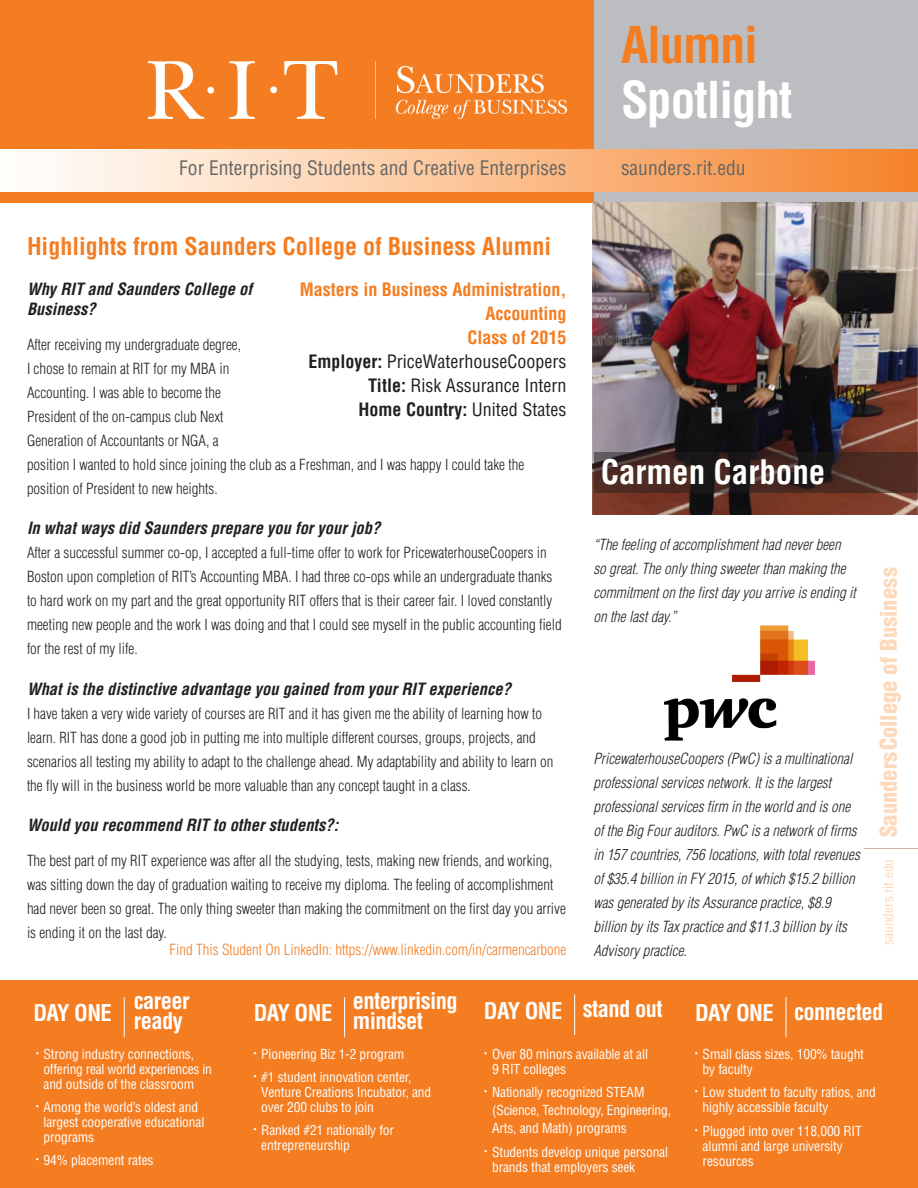
<style>
.page{position:relative;width:918px;height:1188px;background:#fff}
.page>*{position:absolute;margin:0;border:0;box-sizing:border-box;transform-origin:0 0}
.t1{font:700 condensed 49.5px "Helvetica LT Std";letter-spacing:-.025em;color:#fff}
.t2{font:700 condensed 49.5px "Helvetica LT Std";letter-spacing:-.025em;color:#f47d21}
.Large_Header{font:700 condensed 33px "Helvetica LT Std";color:#fff}
.t3{font:700 condensed 24px "Helvetica LT Std";color:#f47d21}
.t4{font:700 condensed 22.5px/19.5px "Helvetica LT Std";letter-spacing:-.025em;color:#fff}
.t5{font:900 condensed 22.5px "Helvetica LT Std";color:#fdd9bb}
.t6{font:condensed 19.5px "Helvetica LT Std";color:#656666}
.Body_Text{font:condensed 18px "Helvetica LT Std";color:#231f20}
.Body_Text-2{font:700 condensed 18px/24px "Helvetica LT Std";color:#f47d21;text-align:right}
.Body_Text-3{font:700 condensed 18px "Helvetica LT Std";color:#231f20}
.Body_Text-4{font:italic 700 condensed 16.5px "Helvetica LT Std";color:#231f20}
.Small_Header{font:italic 700 condensed 16.5px/19.5px "Helvetica LT Std";color:#231f20}
.Body_Text-5{font:300 condensed 15px/24px "Helvetica LT Std";color:#231f20}
.Sidebar{font:italic 300 condensed 15px/24px "Helvetica LT Std";color:#231f20}
.Body_Text-6{font:italic 300 condensed 15px/24px "Helvetica LT Std";color:#231f20}
.Body_Text-7{font:300 condensed 15px "Helvetica LT Std";color:#f47d21}
.t7{font:condensed 13.5px/15px "Helvetica LT Std";letter-spacing:-.01em;color:#fff}
.s1{font-weight:700}
.s2{font-weight:400}
</style>
<div class="page">
<div style="left:0;top:980px;width:918px;height:208px;background:#f47d21"></div>
<hr style="left:124px;top:997px;width:1px;height:40px;background:#fff">
<hr style="left:344px;top:997px;width:1px;height:40px;background:#fff">
<hr style="left:786px;top:997px;width:1px;height:40px;background:#fff">
<hr style="left:574px;top:995px;width:1px;height:40px;background:#fff">
<hr style="left:864px;top:848px;width:54px;height:1px;background:#ceb3a8">
<div style="left:0;top:147px;width:918px;height:47px;background:linear-gradient(to right,#fff,#f6852d)"></div>
<div style="left:594px;top:0;width:324px;height:148px;background:#bcbdc0"></div>
<div style="left:0;top:0;width:594px;height:148px;background:#f47d21"></div>
<div style="left:0;top:192px;width:594px;height:10px;background:#f47d21"></div>
<div style="left:594px;top:192px;width:324px;height:10px;background:#bcbdc0"></div>
<img style="left:148px;top:62px;width:418px;height:56px">
<img style="left:592px;top:202px;width:326px;height:312px">
<svg style="left:594px;top:452px;width:324px;height:41px;background:#3e2622"></svg>
<img style="left:664px;top:625px;width:151px;height:116px">
<h1 class="t2" style="left:621px;top:13px;width:138px">Alumni</h1>
<h1 class="t1" style="left:621px;top:69px;width:173px">Spotlight</h1>
<h3 class="t6" style="left:179px;top:156px;width:389px">For Enterprising Students and Creative Enterprises</h3>
<p class="t6" style="left:621px;top:156px;width:126px">saunders.rit.edu</p>
<h3 class="t3" style="left:27px;top:231px;width:526px">Highlights from Saunders College of Business Alumni</h3>
<p class="Small_Header" style="left:27px;top:280px;width:227px">Why RIT and Saunders College of<br>Business?</p>
<p class="Body_Text-5" style="left:27px;top:332px;width:499px">After receiving my undergraduate degree,<br>I chose to remain at RIT for my MBA in<br>Accounting. I was able to become the<br>President of the on-campus club Next<br>Generation of Accountants or NGA, a<br>position I wanted to hold since joining the club as a Freshman, and I was happy I could take the position of President to new heights.</p>
<p class="Body_Text-4" style="left:27px;top:518px;width:355px">In what ways did Saunders prepare you for your job?</p>
<p class="Body_Text-5" style="left:27px;top:541px;width:536px">After a successful summer co-op, I accepted a full-time offer to work for PricewaterhouseCoopers in Boston upon completion of RIT’s Accounting MBA. I had three co-ops while an undergraduate thanks to hard work on my part and the great opportunity RIT offers that is their career fair. I loved constantly meeting new people and the work I was doing and that I could see myself in the public accounting field for the rest of my life.</p>
<p class="Body_Text-4" style="left:27px;top:678px;width:485px">What is the distinctive advantage you gained from your RIT experience?</p>
<p class="Body_Text-5" style="left:27px;top:701px;width:528px">I have taken a very wide variety of courses are RIT and it has given me the ability of learning how to learn. RIT has done a good job in putting me into multiple different courses, groups, projects, and scenarios all testing my ability to adapt to the challenge ahead. My adaptability and ability to learn on the fly will in the business world be more valuable than any concept taught in a class.</p>
<p class="Small_Header" style="left:27px;top:816px;width:313px">Would you recommend RIT to other students?:</p>
<p class="Body_Text-5" style="left:27px;top:848px;width:540px">The best part of my RIT experience was after all the studying, tests, making new friends, and working, was sitting down the day of graduation waiting to receive my diploma. The feeling of accomplishment had never been so great. The only thing sweeter than making the commitment on the first day you arrive is ending it on the last day.</p>
<p class="Body_Text-2" style="left:300px;top:278px;width:268px">Masters in Business Administration,<br>Accounting</p>
<p class="Body_Text-2" style="left:467px;top:326px;width:100px">Class of 2015</p>
<p class="Body_Text" style="left:308px;top:351px;width:260px"><span class="s1">Employer:</span> PriceWaterhouseCoopers</p>
<p class="Body_Text" style="left:368px;top:375px;width:200px"><span class="s1">Title:</span> Risk Assurance Intern</p>
<p class="Body_Text-3" style="left:359px;top:399px;width:209px">Home Country: <span class="s2">United States</span></p>
<p class="Body_Text-7" style="left:170px;top:940px;width:398px">Find This Student On LinkedIn: https://www.linkedin.com/in/carmencarbone</p>
<p class="Large_Header" style="left:601px;top:452px;width:226px">Carmen Carbone</p>
<p class="Body_Text-6" style="left:593px;top:532px;width:264px">“The feeling of accomplishment had never been so great. The only thing sweeter than making the commitment on the first day you arrive is ending it on the last day.”</p>
<p class="Sidebar" style="left:593px;top:747px;width:268px">PricewaterhouseCoopers (PwC) is a multinational professional services network. It is the largest professional services firm in the world and is one of the Big Four auditors. PwC is a network of firms in 157 countries, 756 locations, with total revenues of $35.4 billion in FY 2015, of which $15.2 billion was generated by its Assurance practice, $8.9 billion by its Tax practice and $11.3 billion by its Advisory practice.</p>
<h3 class="t5" style="left:874px;top:945px;width:379px;rotate:-90deg"><sup>saunders.rit.edu</sup> Saunders College of Business</h3>
<h3 class="t4" style="left:33px;top:1003px;width:80px">DAY ONE</h3>
<h3 class="t4" style="left:134px;top:991px;width:57px">career ready</h3>
<h3 class="t4" style="left:254px;top:1003px;width:80px">DAY ONE</h3>
<h3 class="t4" style="left:353px;top:991px;width:107px">enterprising mindset</h3>
<h3 class="t4" style="left:484px;top:999px;width:180px">DAY ONE stand out</h3>
<h3 class="t4" style="left:695px;top:1002px;width:190px">DAY ONE connected</h3>
<p class="t7" style="left:44px;top:1046px;width:170px;text-indent:-8px"><sup>•</sup> Strong industry connections, offering real world experiences in and outside of the classroom</p>
<p class="t7" style="left:44px;top:1099px;width:162px;text-indent:-8px"><sup>•</sup> Among the world’s oldest and largest cooperative educational programs</p>
<p class="t7" style="left:36px;top:1153px;width:119px"><sup>•</sup> 94% placement rates</p>
<p class="t7" style="left:254px;top:1046px;width:152px"><sup>•</sup> Pioneering Biz 1-2 program</p>
<p class="t7" style="left:261px;top:1069px;width:172px;text-indent:-8px"><sup>•</sup> #1 student innovation center,<br>Venture Creations Incubator, and over 200 clubs to join</p>
<p class="t7" style="left:261px;top:1123px;width:134px;text-indent:-8px"><sup>•</sup> Ranked #21 nationally for entrepreneurship</p>
<p class="t7" style="left:492px;top:1047px;width:157px;text-indent:-8px"><sup>•</sup> Over 80 minors available at all<br>9 RIT colleges</p>
<p class="t7" style="left:492px;top:1083px;width:181px;line-height:18px;text-indent:-8px"><sup>•</sup> Nationally recognized STEAM (Science, Technology, Engineering,<br>Arts, and Math) programs</p>
<p class="t7" style="left:492px;top:1144px;width:178px;text-indent:-8px"><sup>•</sup> Students develop unique personal brands that employers seek</p>
<p class="t7" style="left:703px;top:1047px;width:163px;text-indent:-8px"><sup>•</sup> Small class sizes, 100% taught by faculty</p>
<p class="t7" style="left:703px;top:1085px;width:175px;text-indent:-8px"><sup>•</sup> Low student to faculty ratios, and highly accessible faculty</p>
<p class="t7" style="left:703px;top:1123px;width:161px;text-indent:-8px"><sup>•</sup> Plugged into over 118,000 RIT alumni and large university resources</p>
</div>
